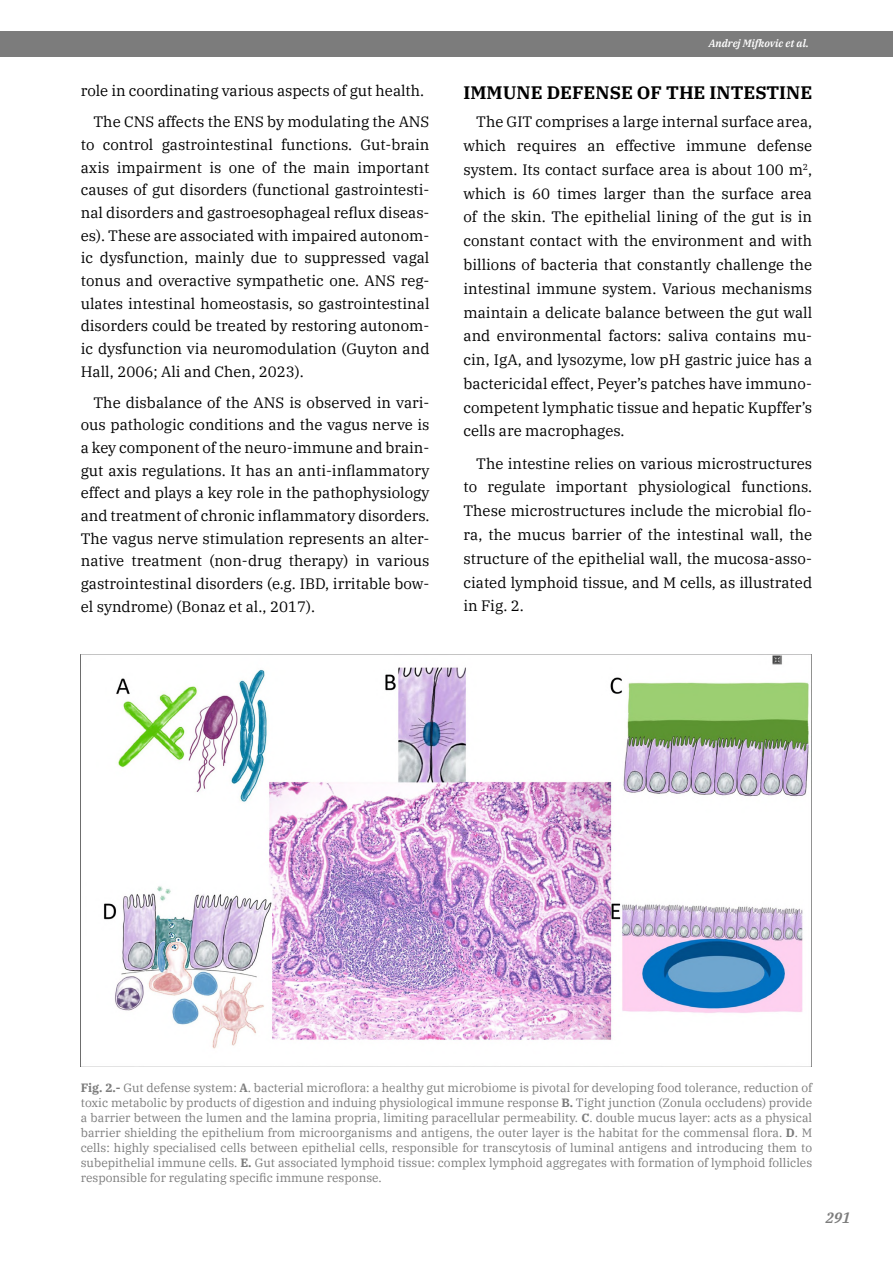
<style>
.page{position:relative;width:893px;height:1263px;background:#fff}
.page>*{position:absolute;margin:0;border:0;box-sizing:border-box;transform-origin:0 0}
.t1{font:700 18px "IBM Plex Serif";color:#000}
.t2{font:15px/22.6px "IBM Plex Serif";color:#000;text-align:justify}
.t3{font:italic 600 15px "IBM Plex Serif";color:#7c7c7c}
.t4{font:12px/15px "IBM Plex Serif";color:#7c7c7c;text-align:justify}
.t5{font:italic 600 10.5px "IBM Plex Serif";color:#fff}
.s1{font-weight:700}
</style>
<div class="page">
<div style="left:0;top:31px;width:893px;height:25px;background:#7c7c7c"></div>
<img style="left:80px;top:655px;width:729px;height:411px">
<p class="t2" style="left:94px;top:74px;width:337px;line-height:31.2px;text-indent:-13px">role in coordinating various aspects of gut health.<br>The CNS affects the ENS by modulating the ANS</p>
<p class="t2" style="left:81px;top:132px;width:350px">to control gastrointestinal functions. Gut-brain axis impairment is one of the main important causes of gut disorders (functional gastrointesti&shy;nal disorders and gastroesophageal reflux diseas&shy;es). These are associated with impaired autonom&shy;ic dysfunction, mainly due to suppressed vagal tonus and overactive sympathetic one. ANS reg&shy;ulates intestinal homeostasis, so gastrointestinal disorders could be treated by restoring autonom&shy;ic dysfunction via neuromodulation (Guyton and Hall, 2006; Ali and Chen, 2023).</p>
<p class="t2" style="left:81px;top:390px;width:350px;text-indent:13px">The disbalance of the ANS is observed in vari&shy;ous pathologic conditions and the vagus nerve is a key component of the neuro-immune and brain&shy;gut axis regulations. It has an anti-inflammatory effect and plays a key role in the pathophysiology and treatment of chronic inflammatory disorders.<br>The vagus nerve stimulation represents an alter&shy;native treatment (non-drug therapy) in various gastrointestinal disorders (e.g. IBD, irritable bow&shy;el syndrome) (Bonaz et al., 2017).</p>
<p class="t5" style="left:709px;top:35px;width:102px">Andrej Mifkovic et al.</p>
<p class="t1" style="left:463px;top:79px;width:350px">IMMUNE DEFENSE OF THE INTESTINE</p>
<p class="t2" style="left:463px;top:109px;width:350px;line-height:23.9px;text-indent:13px">The GIT comprises a large internal surface area, which requires an effective immune defense system. Its contact surface area is about 100 m<sup>2</sup>, which is 60 times larger than the surface area of the skin. The epithelial lining of the gut is in constant contact with the environment and with billions of bacteria that constantly challenge the intestinal immune system. Various mechanisms maintain a delicate balance between the gut wall and environmental factors: saliva contains mu&shy;cin, IgA, and lysozyme, low pH gastric juice has a bactericidal effect, Peyer’s patches have immuno&shy;competent lymphatic tissue and hepatic Kupffer’s cells are macrophages.</p>
<p class="t2" style="left:463px;top:450px;width:350px;line-height:23.7px;text-indent:13px">The intestine relies on various microstructures to regulate important physiological functions.<br>These microstructures include the microbial flo&shy;ra, the mucus barrier of the intestinal wall, the structure of the epithelial wall, the mucosa-asso&shy;ciated lymphoid tissue, and M cells, as illustrated in Fig. 2.</p>
<p class="t4" style="left:81px;top:1079px;width:733px"><span class="s1">Fig. 2.-</span> Gut defense system: <span class="s1">A</span>. bacterial microflora: a healthy gut microbiome is pivotal for developing food tolerance, reduction of toxic metabolic by products of digestion and induing physiological immune response <span class="s1">B.</span> Tight junction (Zonula occludens) provide a barrier between the lumen and the lamina propria, limiting paracellular permeability. <span class="s1">C</span>. double mucus layer: acts as a physical barrier shielding the epithelium from microorganisms and antigens, the outer layer is the habitat for the commensal flora. <span class="s1">D</span>. M cells: highly specialised cells between epithelial cells, responsible for transcytosis of luminal antigens and introducing them to subepithelial immune cells. <span class="s1">E.</span> Gut associated lymphoid tissue: complex lymphoid aggregates with formation of lymphoid follicles responsible for regulating specific immune response.</p>
<p class="t3" style="left:826px;top:1206px;width:26px">291</p>
</div>
